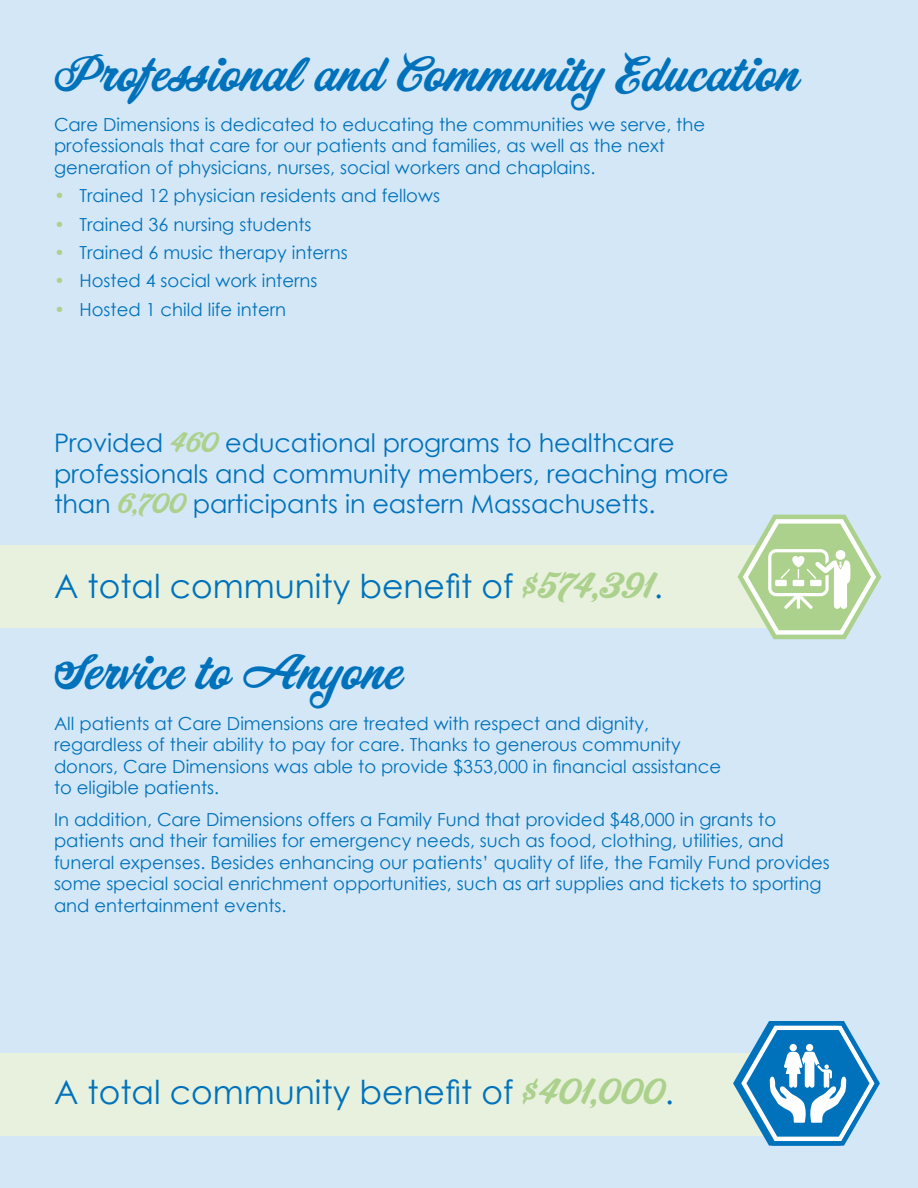
<style>
.page{position:relative;width:918px;height:1188px;background:#d4e7f6}
.page>*{position:absolute;margin:0;border:0;box-sizing:border-box;transform-origin:0 0}
.Body_Text{font:45px "Corner Store JF";color:#0072bc}
.Body_Text-2{font:33px "Century Gothic";color:#0072bc}
.Body_Text-3{font:25.5px/30.6px "Century Gothic";letter-spacing:-.005em;color:#0072bc}
.Body_Text-4{font:18px/21.6px "Century Gothic";color:#0072bc}
.s1{color:#acd18c}
.s2{font-family:"Corner Store JF";color:#acd18c}
</style>
<div class="page">
<div style="left:0;top:1053px;width:812px;height:82px;background:#e7f1dd"></div>
<div style="left:0;top:545px;width:825px;height:83px;background:#e7f1dd"></div>
<svg style="left:738px;top:515px;width:143px;height:124px"></svg>
<svg style="left:733px;top:1021px;width:147px;height:125px"></svg>
<p class="Body_Text" style="left:54px;top:41px;width:746px">Professional and Community Education</p>
<p class="Body_Text-4" style="left:54px;top:113px;width:653px">Care Dimensions is dedicated to educating the communities we serve, the professionals that care for our patients and families, as well as the next generation of physicians, nurses, social workers and chaplains.</p>
<p class="Body_Text-4" style="left:54px;top:185px;width:388px"><span class="s1">•</span> Trained 12 physician residents and fellows</p>
<p class="Body_Text-4" style="left:54px;top:213px;width:259px"><span class="s1">•</span> Trained 36 nursing students</p>
<p class="Body_Text-4" style="left:54px;top:242px;width:295px"><span class="s1">•</span> Trained 6 music therapy interns</p>
<p class="Body_Text-4" style="left:54px;top:270px;width:265px"><span class="s1">•</span> Hosted 4 social work interns</p>
<p class="Body_Text-4" style="left:54px;top:298px;width:234px"><span class="s1">•</span> Hosted 1 child life intern</p>
<p class="Body_Text-3" style="left:54px;top:427px;width:676px">Provided <span class="s2">460</span> educational programs to healthcare professionals and community members, reaching more than <span class="s2">6,700</span> participants in eastern Massachusetts.</p>
<p class="Body_Text-2" style="left:54px;top:563px;width:610px">A total community benefit of <span class="s2">$574,391</span>.</p>
<p class="Body_Text" style="left:54px;top:640px;width:349px">Service to Anyone</p>
<p class="Body_Text-4" style="left:54px;top:712px;width:669px">All patients at Care Dimensions are treated with respect and dignity, regardless of their ability to pay for care. Thanks to generous community donors, Care Dimensions was able to provide $353,000 in financial assistance to eligible patients.</p>
<p class="Body_Text-4" style="left:54px;top:808px;width:777px">In addition, Care Dimensions offers a Family Fund that provided $48,000 in grants to patients and their families for emergency needs, such as food, clothing, utilities, and funeral expenses. Besides enhancing our patients’ quality of life, the Family Fund provides some special social enrichment opportunities, such as art supplies and tickets to sporting and entertainment events.</p>
<p class="Body_Text-2" style="left:54px;top:1069px;width:622px">A total community benefit of <span class="s2">$401,000</span>.</p>
</div>
